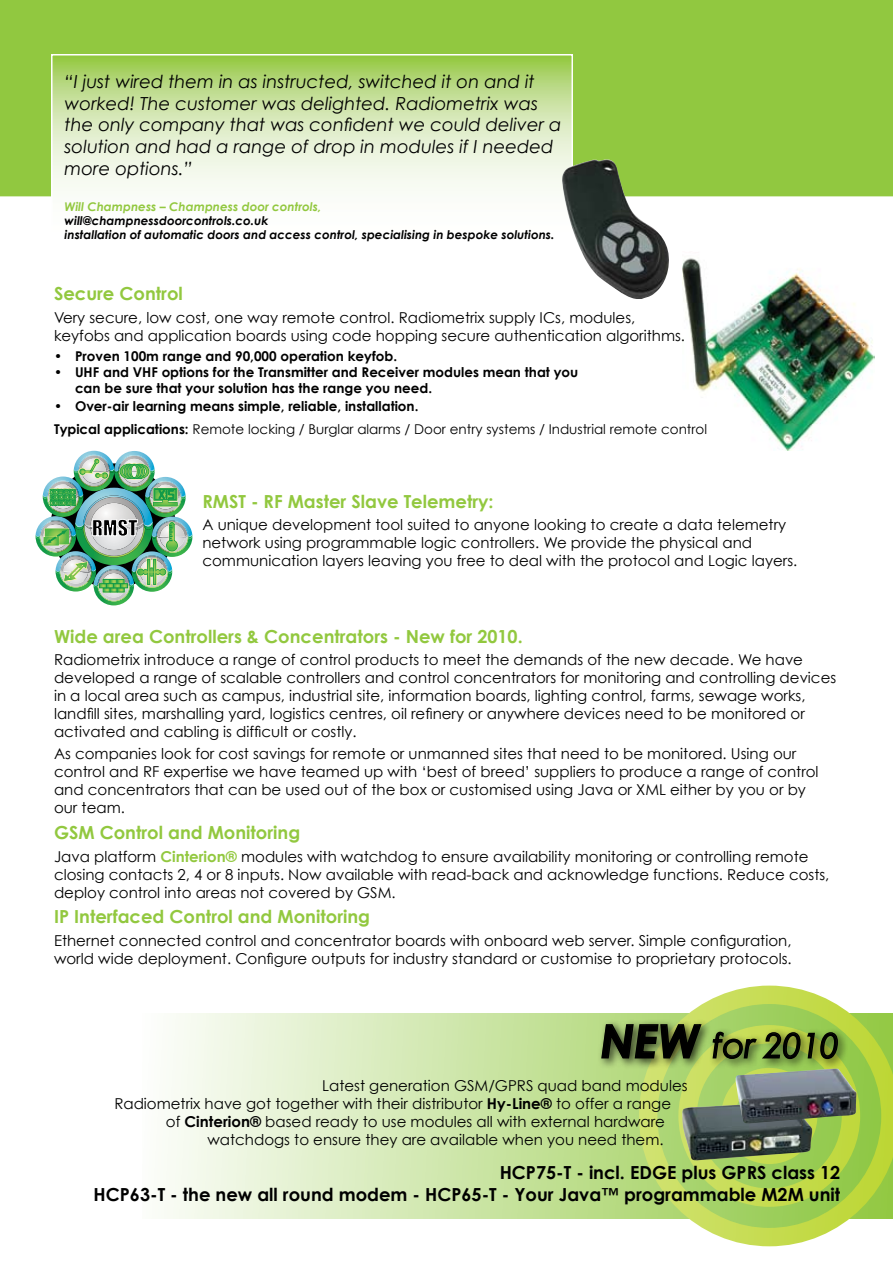
<style>
.page{position:relative;width:893px;height:1263px;background:#fff}
.page>*{position:absolute;margin:0;border:0;box-sizing:border-box;transform-origin:0 0}
.t1{font:italic 33.75px "Century Gothic";color:#000}
.t2{font:italic 18px/21.6px "Century Gothic";color:#000}
.t3{font:700 18px "Century Gothic";color:#92c83f}
.t4{font:700 18px/21.6px "Century Gothic";color:#000;text-align:right}
.t5{font:15px/18px "Century Gothic";color:#000}
.t6{font:700 13.5px/16.2px "Century Gothic";color:#000}
.t7{font:italic 700 12px/14.4px "Century Gothic";color:#000}
.t8{font:italic 700 12px "Century Gothic";color:#92c83f}
.s1{font-weight:400}
.s2{font-weight:700;color:#92c83f}
.s3{font-weight:700;font-size:45.75px}
.s4{font-weight:700}
</style>
<div class="page">
<svg style="left:164px;top:1013px;width:475px;height:205px;background:#d7eaba"></svg>
<svg style="left:639px;top:985px;width:254px;height:261px"></svg>
<div style="left:657px;top:1004px;width:224px;height:224px;background:linear-gradient(to right,#add677,#8ec744);border-radius:50%"></div>
<div style="left:678px;top:1025px;width:182px;height:182px;background:linear-gradient(to right,#cce068,#bed73b);border-radius:50%"></div>
<div style="left:697px;top:1043px;width:145px;height:145px;background:linear-gradient(to right,#a7d46e,#93ca4c);border-radius:50%"></div>
<svg style="left:721px;top:1068px;width:96px;height:96px"></svg>
<div style="left:0;top:0;width:893px;height:196px;background:#91c840"></div>
<img style="left:36px;top:451px;width:156px;height:154px">
<svg style="left:54px;top:57px;width:516px;height:139px;background:#d5e8b6"></svg>
<div style="left:51px;top:54px;width:522px;height:199px;border:2px solid #fff"></div>
<img style="left:683px;top:258px;width:192px;height:193px">
<div style="left:596px;top:1018px;width:252px;height:52px;background:#000;opacity:.75"></div>
<svg style="left:600px;top:1023px;width:103px;height:36px;background:#5a6b3b"></svg>
<svg style="left:712px;top:1031px;width:127px;height:29px;background:#6a7e32"></svg>
<img style="left:561px;top:160px;width:109px;height:139px">
<img style="left:681px;top:1102px;width:132px;height:59px">
<img style="left:735px;top:1068px;width:122px;height:55px">
<p class="t2" style="left:65px;top:71px;width:498px">“I just wired them in as instructed, switched it on and it worked! The customer was delighted. Radiometrix was the only company that was confident we could deliver a solution and had a range of drop in modules if I needed more options.”</p>
<p class="t8" style="left:65px;top:199px;width:258px">Will Champness – Champness door controls,</p>
<p class="t7" style="left:65px;top:213px;width:491px">will@champnessdoorcontrols.co.uk<br>installation of automatic doors and access control, specialising in bespoke solutions.</p>
<p class="t3" style="left:54px;top:282px;width:130px">Secure Control</p>
<p class="t5" style="left:54px;top:308px;width:633px">Very secure, low cost, one way remote control. Radiometrix supply ICs, modules, keyfobs and application boards using code hopping secure authentication algorithms.</p>
<p class="t6" style="left:54px;top:348px;width:345px">• Proven 100m range and 90,000 operation keyfob.</p>
<p class="t6" style="left:75px;top:364px;width:505px;text-indent:-21px">• UHF and VHF options for the Transmitter and Receiver modules mean that you can be sure that your solution has the range you need.</p>
<p class="t6" style="left:54px;top:395px;width:654px;line-height:22.2px">• Over-air learning means simple, reliable, installation.<br>Typical applications: <span class="s1">Remote locking / Burglar alarms / Door entry systems / Industrial remote control</span></p>
<p class="t3" style="left:202px;top:490px;width:293px">RMST - RF Master Slave Telemetry:</p>
<p class="t5" style="left:202px;top:516px;width:596px">A unique development tool suited to anyone looking to create a data telemetry network using programmable logic controllers. We provide the physical and communication layers leaving you free to deal with the protocol and Logic layers.</p>
<p class="t3" style="left:54px;top:625px;width:470px">Wide area Controllers &amp; Concentrators - New for 2010.</p>
<p class="t5" style="left:54px;top:650px;width:784px">Radiometrix introduce a range of control products to meet the demands of the new decade. We have developed a range of scalable controllers and control concentrators for monitoring and controlling devices in a local area such as campus, industrial site, information boards, lighting control, farms, sewage works, landfill sites, marshalling yard, logistics centres, oil refinery or anywhere devices need to be monitored or activated and cabling is difficult or costly.</p>
<p class="t5" style="left:54px;top:745px;width:766px">As companies look for cost savings for remote or unmanned sites that need to be monitored. Using our control and RF expertise we have teamed up with ‘best of breed’ suppliers to produce a range of control and concentrators that can be used out of the box or customised using Java or XML either by you or by our team.</p>
<p class="t3" style="left:54px;top:821px;width:248px">GSM Control and Monitoring</p>
<p class="t5" style="left:54px;top:847px;width:777px">Java platform <span class="s2">Cinterion®</span> modules with watchdog to ensure availability monitoring or controlling remote closing contacts 2, 4 or 8 inputs. Now available with read-back and acknowledge functions. Reduce costs, deploy control into areas not covered by GSM.</p>
<p class="t3" style="left:54px;top:905px;width:318px">IP Interfaced Control and Monitoring</p>
<p class="t5" style="left:54px;top:931px;width:739px">Ethernet connected control and concentrator boards with onboard web server. Simple configuration, world wide deployment. Configure outputs for industry standard or customise to proprietary protocols.</p>
<h1 class="t1" style="left:601px;top:1025px;width:240px"><span class="s3">NEW</span> for 2010</h1>
<p class="t5" style="left:322px;top:1076px;width:367px">Latest generation GSM/GPRS quad band modules</p>
<p class="t5" style="left:114px;top:1094px;width:558px">Radiometrix have got together with their distributor <span class="s4">Hy-Line®</span> to offer a range</p>
<p class="t5" style="left:166px;top:1112px;width:501px">of <span class="s4">Cinterion®</span> based ready to use modules all with external hardware</p>
<p class="t5" style="left:207px;top:1130px;width:458px">watchdogs to ensure they are available when you need them.</p>
<p class="t4" style="left:94px;top:1161px;width:748px">HCP75-T - incl. EDGE plus GPRS class 12<br>HCP63-T - the new all round modem - HCP65-T - Your Java™ programmable M2M unit</p>
</div>
